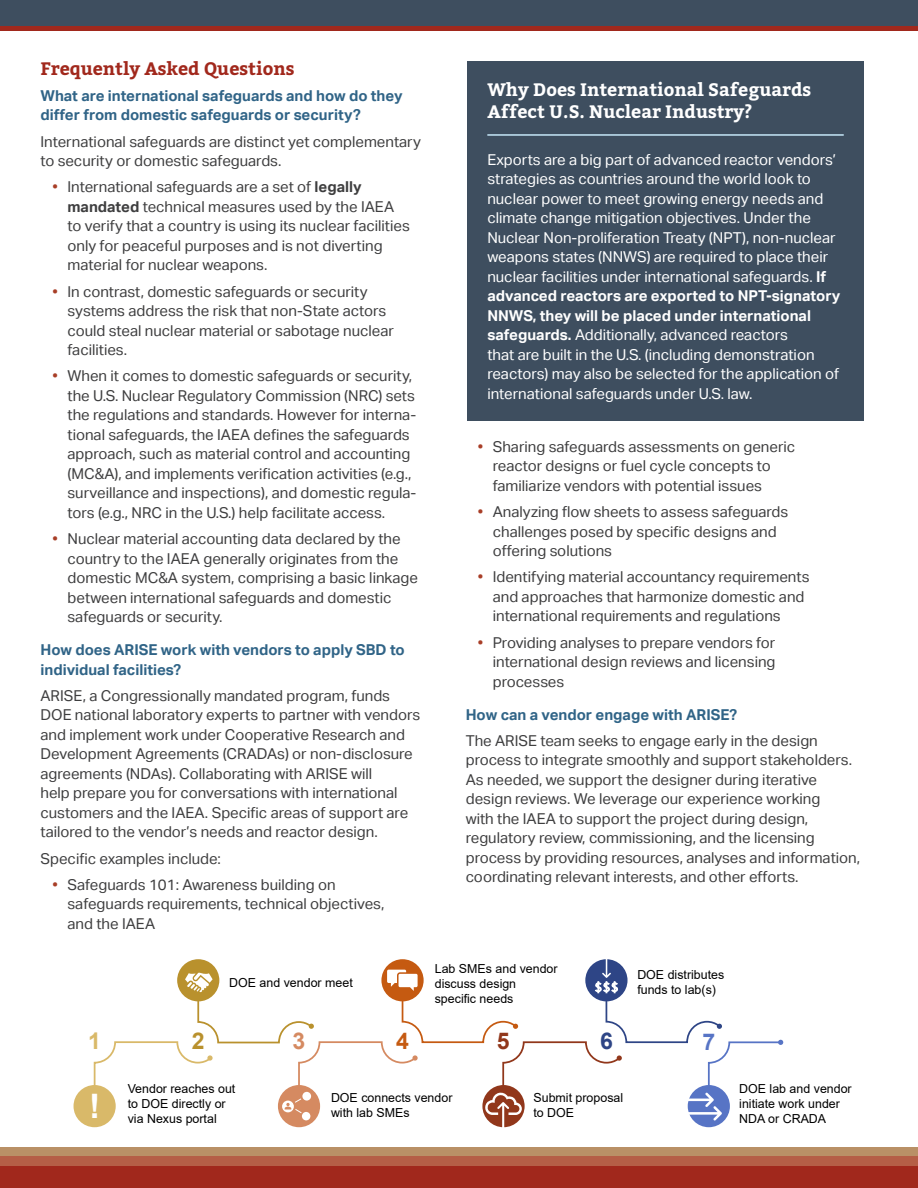
<style>
.page{position:relative;width:918px;height:1188px;background:#fff}
.page>*{position:absolute;margin:0;border:0;box-sizing:border-box;transform-origin:0 0}
.t1{font:700 33.75px "Arial";color:#fff}
.t2{font:700 23.1px "Arial";color:#d9b969}
.t3{font:700 23.1px "Arial";color:#b9912d}
.t4{font:700 23.1px "Arial";color:#d58a61}
.t5{font:700 23.1px "Arial";color:#c55a11}
.t6{font:700 23.1px "Arial";color:#91371b}
.t7{font:700 23.1px "Arial";color:#2e4586}
.t8{font:700 23.1px "Arial";color:#5774c5}
.heading{font:700 18px/22.5px "Bitter";color:#fff}
.heading-2{font:700 18px "Bitter";color:#a1281c}
.body{font:15px/19.5px "Aktiv Grotesk";color:#3e3e3f}
.body-2{font:15px/19.5px "Aktiv Grotesk";color:#fff}
.body-3{font:700 15px/19.5px "Aktiv Grotesk";color:#306487}
.t9{font:12.45px/14.9px "Arial";color:#000}
.s1{color:#a83e27}
.s2{font-weight:700}
</style>
<div class="page">
<div style="left:0;top:1148px;width:918px;height:9px;background:#b99066"></div>
<div style="left:0;top:1166px;width:918px;height:22px;background:#a1281c"></div>
<div style="left:0;top:1157px;width:918px;height:9px;background:#b55e46"></div>
<div style="left:0;top:25px;width:918px;height:6px;background:#a1281c"></div>
<div style="left:0;top:0;width:918px;height:26px;background:#3e4e5f"></div>
<div style="left:467px;top:61px;width:397px;height:360px;background:#3e4e5f"></div>
<hr style="left:487px;top:134px;width:357px;height:2px;background:#c6e7f8">
<div style="left:74px;top:1085px;width:42px;height:42px;background:#d9b969;border-radius:50%"></div>
<svg style="left:93px;top:959px;width:690px;height:169px"></svg>
<p class="heading-2" style="left:40px;top:57px;width:255px">Frequently Asked Questions</p>
<p class="body-3" style="left:40px;top:86px;width:364px">What are international safeguards and how do they differ from domestic safeguards or security?</p>
<p class="body" style="left:40px;top:132px;width:382px">International safeguards are distinct yet complementary to security or domestic safeguards.</p>
<p class="body" style="left:68px;top:177px;width:344px;text-indent:-15px"><span class="s1">•</span> International safeguards are a set of <span class="s2">legally mandated</span> technical measures used by the IAEA to verify that a country is using its nuclear facilities only for peaceful purposes and is not diverting material for nuclear weapons.</p>
<p class="body" style="left:68px;top:282px;width:328px;text-indent:-15px"><span class="s1">•</span> In contrast, domestic safeguards or security systems address the risk that non-State actors could steal nuclear material or sabotage nuclear facilities.</p>
<p class="body" style="left:68px;top:366px;width:350px;text-indent:-15px"><span class="s1">•</span> When it comes to domestic safeguards or security, the U.S. Nuclear Regulatory Commission (NRC) sets the regulations and standards. However for interna&shy;tional safeguards, the IAEA defines the safeguards approach, such as material control and accounting (MC&amp;A), and implements verification activities (e.g., surveillance and inspections), and domestic regula&shy;tors (e.g., NRC in the U.S.) help facilitate access.</p>
<p class="body" style="left:68px;top:529px;width:352px;text-indent:-15px"><span class="s1">•</span> Nuclear material accounting data declared by the country to the IAEA generally originates from the domestic MC&amp;A system, comprising a basic linkage between international safeguards and domestic safeguards or security.</p>
<p class="body-3" style="left:40px;top:640px;width:366px">How does ARISE work with vendors to apply SBD to individual facilities?</p>
<p class="body" style="left:40px;top:686px;width:381px">ARISE, a Congressionally mandated program, funds DOE national laboratory experts to partner with vendors and implement work under Cooperative Research and Development Agreements (CRADAs) or non-disclosure agreements (NDAs). Collaborating with ARISE will<br>help prepare you for conversations with international customers and the IAEA. Specific areas of support are tailored to the vendor’s needs and reactor design.</p>
<p class="body" style="left:40px;top:849px;width:182px">Specific examples include:</p>
<p class="body" style="left:68px;top:875px;width:318px;text-indent:-15px"><span class="s1">•</span> Safeguards 101: Awareness building on safeguards requirements, technical objectives, and the IAEA</p>
<p class="t9" style="left:229px;top:975px;width:125px">DOE and vendor meet</p>
<p class="heading" style="left:487px;top:79px;width:325px">Why Does International Safeguards<br>Affect U.S. Nuclear Industry?</p>
<p class="body-2" style="left:487px;top:150px;width:355px">Exports are a big part of advanced reactor vendors’ strategies as countries around the world look to nuclear power to meet growing energy needs and climate change mitigation objectives. Under the Nuclear Non-proliferation Treaty (NPT), non-nuclear weapons states (NNWS) are required to place their nuclear facilities under international safeguards. <span class="s2">If advanced reactors are exported to NPT-signatory NNWS, they will be placed under international safeguards.</span> Additionally, advanced reactors<br>that are built in the U.S. (including demonstration reactors) may also be selected for the application of international safeguards under U.S. law.</p>
<p class="body" style="left:493px;top:437px;width:304px;text-indent:-15px"><span class="s1">•</span> Sharing safeguards assessments on generic reactor designs or fuel cycle concepts to familiarize vendors with potential issues</p>
<p class="body" style="left:493px;top:502px;width:297px;text-indent:-15px"><span class="s1">•</span> Analyzing flow sheets to assess safeguards challenges posed by specific designs and offering solutions</p>
<p class="body" style="left:493px;top:567px;width:318px;text-indent:-15px"><span class="s1">•</span> Identifying material accountancy requirements and approaches that harmonize domestic and international requirements and regulations</p>
<p class="body" style="left:493px;top:633px;width:284px;text-align:justify;text-indent:-15px"><span class="s1">•</span> Providing analyses to prepare vendors for international design reviews and licensing processes</p>
<p class="body-3" style="left:466px;top:705px;width:273px">How can a vendor engage with ARISE?</p>
<p class="body" style="left:466px;top:731px;width:396px">The ARISE team seeks to engage early in the design process to integrate smoothly and support stakeholders.<br>As needed, we support the designer during iterative design reviews. We leverage our experience working<br>with the IAEA to support the project during design, regulatory review, commissioning, and the licensing process by providing resources, analyses and information, coordinating relevant interests, and other efforts.</p>
<p class="t9" style="left:435px;top:961px;width:124px">Lab SMEs and vendor discuss design specific needs</p>
<p class="t9" style="left:637px;top:967px;width:88px">DOE distributes funds to lab(s)</p>
<p class="t2" style="left:88px;top:1025px;width:14px">1</p>
<p class="t3" style="left:192px;top:1025px;width:14px">2</p>
<p class="t4" style="left:293px;top:1025px;width:14px">3</p>
<p class="t5" style="left:396px;top:1025px;width:14px">4</p>
<p class="t6" style="left:497px;top:1025px;width:14px">5</p>
<p class="t7" style="left:600px;top:1025px;width:14px">6</p>
<p class="t8" style="left:702px;top:1025px;width:14px">7</p>
<p class="t9" style="left:128px;top:1082px;width:109px">Vendor reaches out to DOE directly or via Nexus portal</p>
<p class="t9" style="left:331px;top:1090px;width:123px">DOE connects vendor with lab SMEs</p>
<p class="t9" style="left:533px;top:1090px;width:91px">Submit proposal to DOE</p>
<p class="t9" style="left:739px;top:1082px;width:114px">DOE lab and vendor initiate work under</p>
<p class="t1" style="left:89px;top:1083px;width:13px">!</p>
<p class="t9" style="left:739px;top:1111px;width:88px">NDA or CRADA</p>
</div>
